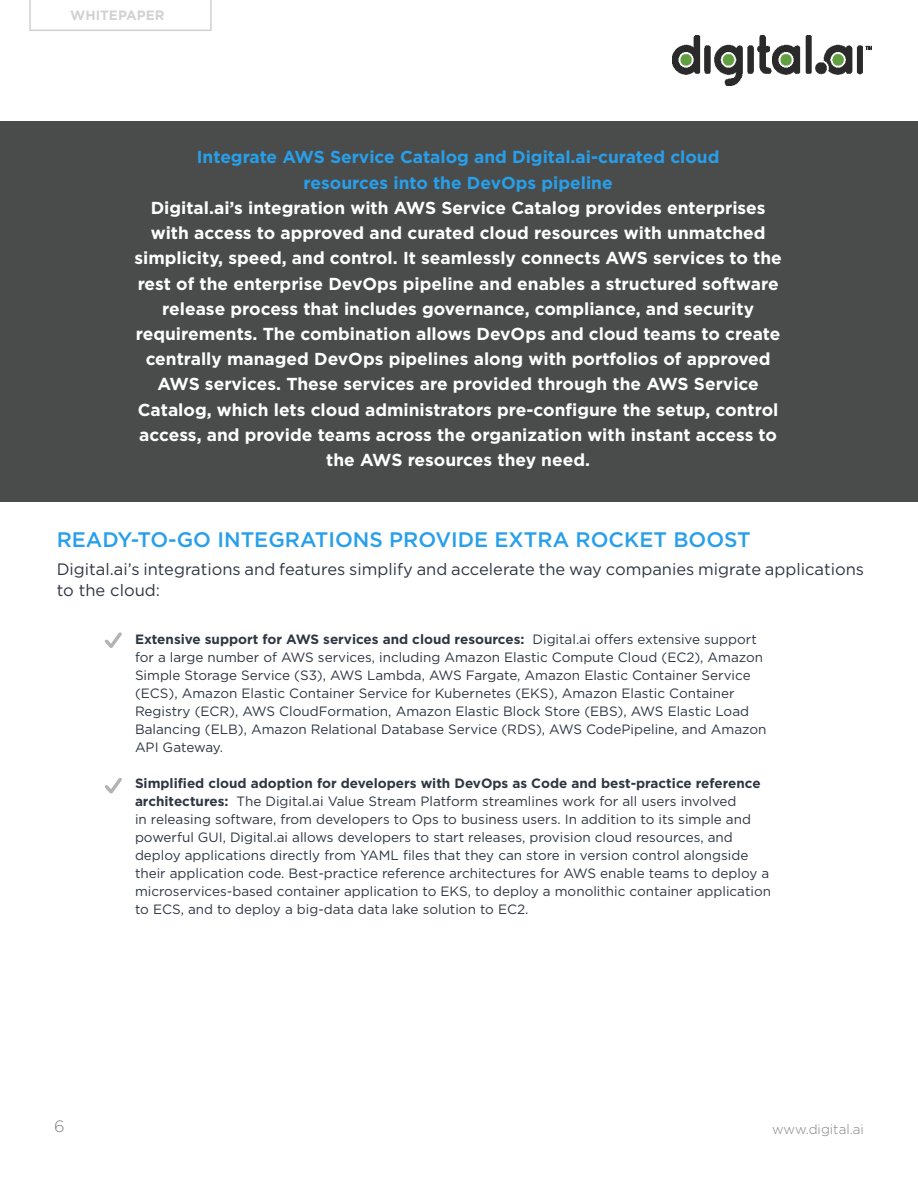
<style>
.page{position:relative;width:918px;height:1188px;background:#fff}
.page>*{position:absolute;margin:0;border:0;box-sizing:border-box;transform-origin:0 0}
.Body_Copy_left{font:500 21px "Gotham";color:#279fea}
.Standard_Paragraph{font:700 17.4px/25.2px "Gotham";color:#fff;text-align:center}
.Standard_Paragraph-2{font:700 17.4px/25.2px "Gotham";color:#279fea;text-align:center}
.Body_Copy_left-2{font:16.5px/21px "Gotham";color:#2f3743}
.t1{font:300 16.5px "Gotham";color:#808285}
.Standard_Paragraph-3{font:13.5px/18px "Gotham";color:#2f3743}
.t2{font:300 13.5px "Gotham";color:#808285}
.t3{font:700 13.5px "Gotham";color:#d1d2d4}
.s1{font-weight:700}
</style>
<div class="page">
<svg style="left:29px;top:0;width:183px;height:31px"></svg>
<img style="left:672px;top:36px;width:200px;height:49px">
<div style="left:0;top:122px;width:918px;height:380px;background:#4a4c4c"></div>
<svg style="left:105px;top:632px;width:17px;height:16px"></svg>
<svg style="left:105px;top:778px;width:17px;height:16px"></svg>
<p class="t3" style="left:70px;top:6px;width:96px">WHITEPAPER</p>
<p class="Standard_Paragraph-2" style="left:197px;top:145px;width:524px">Integrate AWS Service Catalog and Digital.ai-curated cloud resources into the DevOps pipeline</p>
<p class="Standard_Paragraph" style="left:134px;top:195px;width:649px">Digital.ai’s integration with AWS Service Catalog provides enterprises with access to approved and curated cloud resources with unmatched simplicity, speed, and control. It seamlessly connects AWS services to the rest of the enterprise DevOps pipeline and enables a structured software release process that includes governance, compliance, and security requirements. The combination allows DevOps and cloud teams to create centrally managed DevOps pipelines along with portfolios of approved AWS services. These services are provided through the AWS Service Catalog, which lets cloud administrators pre-configure the setup, control access, and provide teams across the organization with instant access to the AWS resources they need.</p>
<p class="Body_Copy_left" style="left:57px;top:525px;width:696px">READY-TO-GO INTEGRATIONS PROVIDE EXTRA ROCKET BOOST</p>
<p class="Body_Copy_left-2" style="left:57px;top:558px;width:809px">Digital.ai’s integrations and features simplify and accelerate the way companies migrate applications to the cloud:</p>
<p class="Standard_Paragraph-3" style="left:135px;top:630px;width:633px"><span class="s1">Extensive support for AWS services and cloud resources:</span> Digital.ai offers extensive support for a large number of AWS services, including Amazon Elastic Compute Cloud (EC2), Amazon Simple Storage Service (S3), AWS Lambda, AWS Fargate, Amazon Elastic Container Service (ECS), Amazon Elastic Container Service for Kubernetes (EKS), Amazon Elastic Container Registry (ECR), AWS CloudFormation, Amazon Elastic Block Store (EBS), AWS Elastic Load Balancing (ELB), Amazon Relational Database Service (RDS), AWS CodePipeline, and Amazon API Gateway.</p>
<p class="Standard_Paragraph-3" style="left:135px;top:774px;width:638px"><span class="s1">Simplified cloud adoption for developers with DevOps as Code and best-practice reference architectures:</span> The Digital.ai Value Stream Platform streamlines work for all users involved<br>in releasing software, from developers to Ops to business users. In addition to its simple and powerful GUI, Digital.ai allows developers to start releases, provision cloud resources, and deploy applications directly from YAML files that they can store in version control alongside their application code. Best-practice reference architectures for AWS enable teams to deploy a microservices-based container application to EKS, to deploy a monolithic container application to ECS, and to deploy a big-data data lake solution to EC2.</p>
<p class="t1" style="left:54px;top:1116px;width:12px">6</p>
<p class="t2" style="left:772px;top:1121px;width:93px">www.digital.ai</p>
</div>
